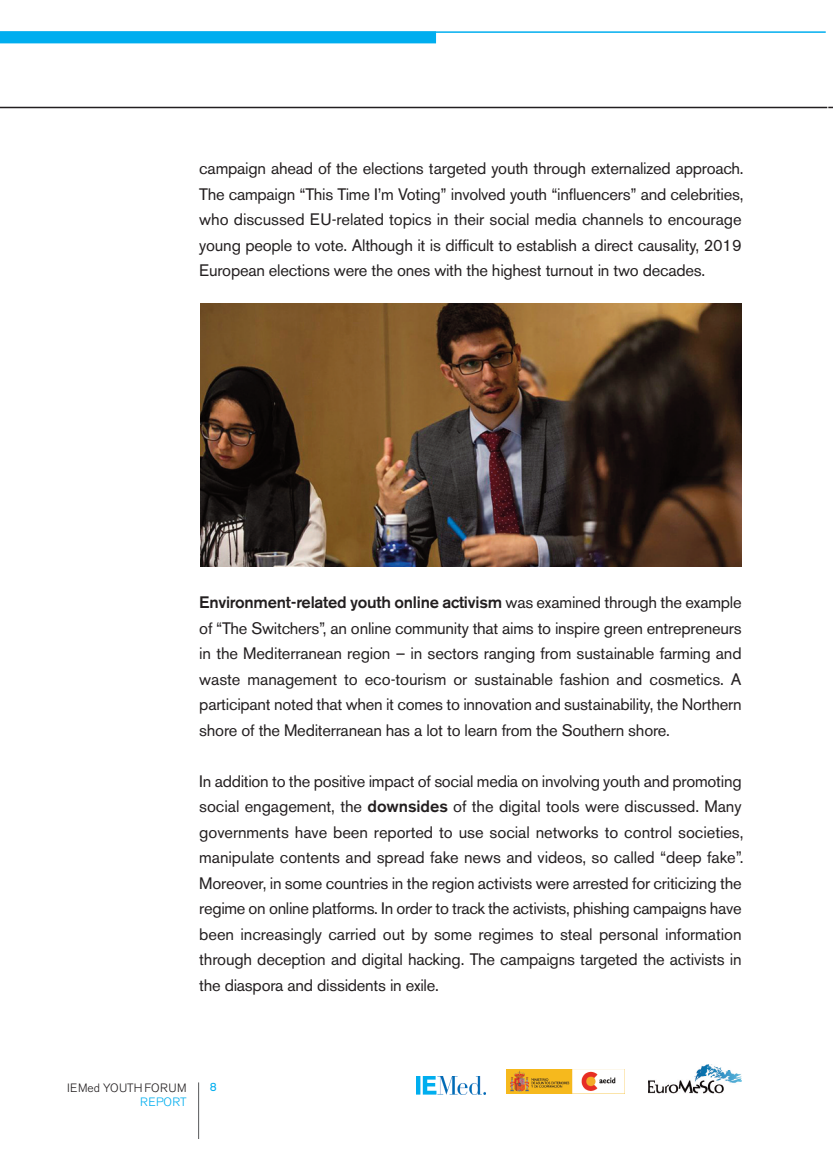
<style>
.page{position:relative;width:833px;height:1161px;background:#fff}
.page>*{position:absolute;margin:0;border:0;box-sizing:border-box;transform-origin:0 0}
.t1{font:16.5px/25.5px "Akzidenz Grotesk BE";letter-spacing:-.015em;color:#231f20;text-align:justify}
.t2{font:300 12px "Akzidenz Grotesk BE";letter-spacing:.01em;color:#231f20}
.t3{font:300 12px "Akzidenz Grotesk BE";letter-spacing:.02em;color:#00aeef}
.t4{font:12px "Akzidenz Grotesk BE";color:#00aeef}
.s1{font-weight:500}
</style>
<div class="page">
<hr style="left:198px;top:1082px;width:1px;height:57px;background:#57585a">
<hr style="left:0;top:31px;width:825px;height:2px;background:#00aeef">
<div style="left:0;top:31px;width:436px;height:12px;background:#00aeef"></div>
<hr style="left:0;top:107px;width:827px;height:1px;background:#231f20">
<img style="left:648px;top:1064px;width:93px;height:29px">
<img style="left:416px;top:1076px;width:69px;height:18px">
<img style="left:507px;top:1069px;width:117px;height:24px">
<img style="left:200px;top:303px;width:541px;height:264px">
<p class="t1" style="left:199px;top:158px;width:545px">campaign ahead of the elections targeted youth through externalized approach.<br>The campaign “This Time I’m Voting” involved youth “influencers” and celebrities, who discussed EU-related topics in their social media channels to encourage young people to vote. Although it is difficult to establish a direct causality, 2019<br>European elections were the ones with the highest turnout in two decades.</p>
<p class="t1" style="left:199px;top:591px;width:544px"><span class="s1">Environment-related youth online activism</span> was examined through the example of “The Switchers”, an online community that aims to inspire green entrepreneurs in the Mediterranean region – in sectors ranging from sustainable farming and waste management to eco-tourism or sustainable fashion and cosmetics. A participant noted that when it comes to innovation and sustainability, the Northern shore of the Mediterranean has a lot to learn from the Southern shore.</p>
<p class="t1" style="left:199px;top:770px;width:546px">In addition to the positive impact of social media on involving youth and promoting social engagement, the <span class="s1">downsides</span> of the digital tools were discussed. Many governments have been reported to use social networks to control societies, manipulate contents and spread fake news and videos, so called “deep fake”.<br>Moreover, in some countries in the region activists were arrested for criticizing the regime on online platforms. In order to track the activists, phishing campaigns have been increasingly carried out by some regimes to steal personal information through deception and digital hacking. The campaigns targeted the activists in the diaspora and dissidents in exile.</p>
<p class="t2" style="left:67px;top:1082px;width:121px">IEMed YOUTH FORUM</p>
<p class="t3" style="left:140px;top:1097px;width:48px">REPORT</p>
<p class="t4" style="left:210px;top:1082px;width:8px">8</p>
</div>
